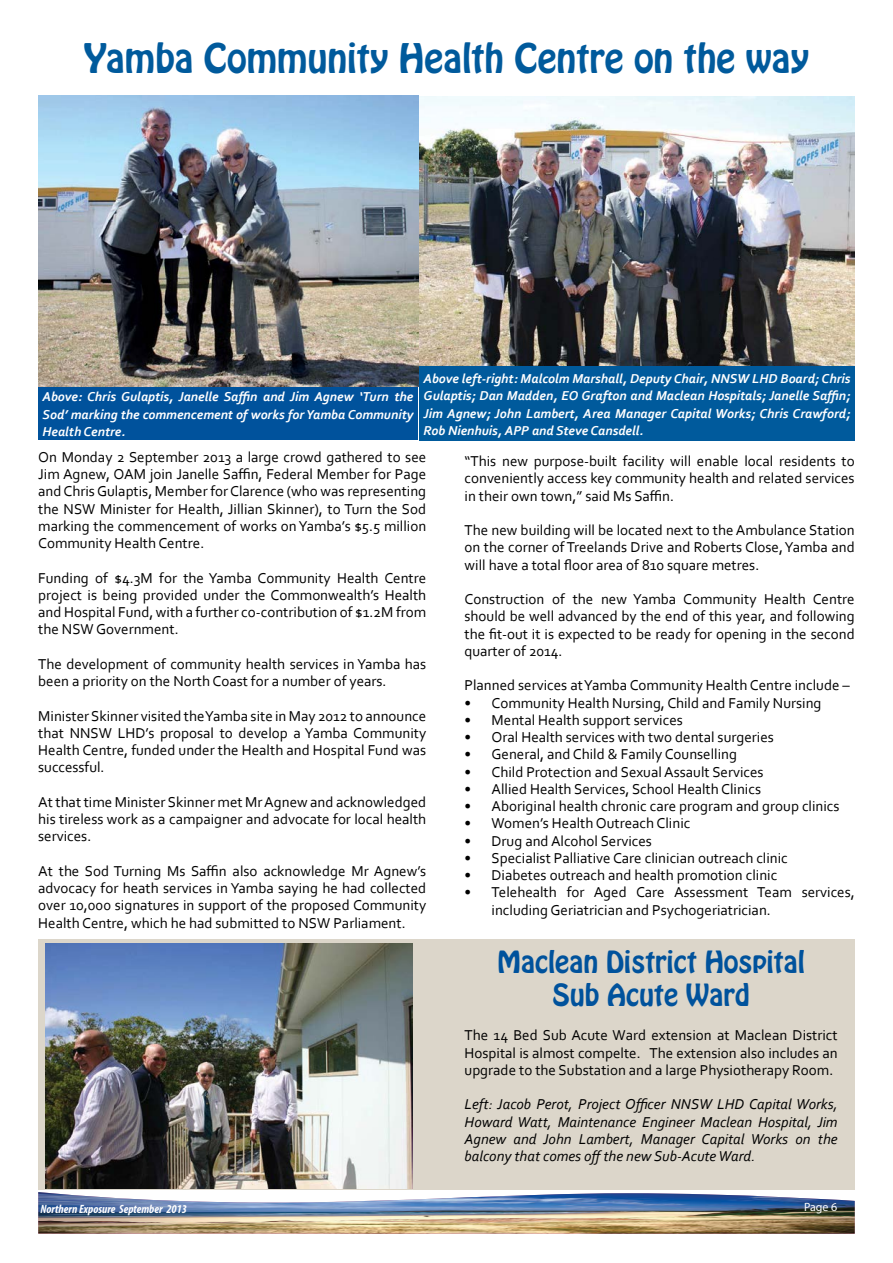
<style>
.page{position:relative;width:893px;height:1263px;background:#fff}
.page>*{position:absolute;margin:0;border:0;box-sizing:border-box;transform-origin:0 0}
.t1{font:36px "Hobo Std";color:#005a9c}
.t2{font:27px/32.4px "Hobo Std";color:#00529c;text-align:center}
.t3{font:15px/17.2px "Corbel";color:#000;text-align:justify}
.t4{font:italic 15px/17.2px "Corbel";color:#000;text-align:justify}
.t5{font:italic 700 13.5px/17.2px "Corbel";color:#fff;text-align:justify}
.t6{font:italic 700 condensed 12px "Myriad Pro";color:#fff}
.t7{font:12px "Myriad Pro";color:#fff}
</style>
<div class="page">
<svg style="left:38px;top:1233px;width:817px;height:1px"></svg>
<img style="left:38px;top:1192px;width:817px;height:41px">
<img style="left:38px;top:96px;width:380px;height:291px">
<img style="left:419px;top:96px;width:436px;height:270px">
<div style="left:38px;top:387px;width:380px;height:53px;background:#00529c"></div>
<div style="left:419px;top:366px;width:436px;height:75px;background:#005a9c"></div>
<div style="left:38px;top:939px;width:817px;height:251px;background:#dcd6ca"></div>
<img style="left:45px;top:943px;width:368px;height:245px">
<h1 class="t1" style="left:84px;top:34px;width:727px">Yamba Community Health Centre on the way</h1>
<p class="t5" style="left:43px;top:388px;width:372px">Above: Chris Gulaptis, Janelle Saffin and Jim Agnew ‘Turn the Sod’ marking the commencement of works for Yamba Community Health Centre.</p>
<p class="t5" style="left:423px;top:370px;width:428px">Above left-right: Malcolm Marshall, Deputy Chair, NNSW LHD Board; Chris Gulaptis; Dan Madden, EO Grafton and Maclean Hospitals; Janelle Saffin; Jim Agnew; John Lambert, Area Manager Capital Works; Chris Crawford; Rob Nienhuis, APP and Steve Cansdell.</p>
<p class="t3" style="left:38px;top:448px;width:390px">On Monday 2 September 2013 a large crowd gathered to see Jim Agnew, OAM join Janelle Saffin, Federal Member for Page and Chris Gulaptis, Member for Clarence (who was representing the NSW Minister for Health, Jillian Skinner), to Turn the Sod marking the commencement of works on Yamba’s $5.5 million Community Health Centre.</p>
<p class="t3" style="left:38px;top:569px;width:389px">Funding of $4.3M for the Yamba Community Health Centre project is being provided under the Commonwealth’s Health and Hospital Fund, with a further co-contribution of $1.2M from the NSW Government.</p>
<p class="t3" style="left:38px;top:655px;width:389px">The development of community health services in Yamba has been a priority on the North Coast for a number of years.</p>
<p class="t3" style="left:38px;top:707px;width:389px">Minister Skinner visited the Yamba site in May 2012 to announce that NNSW LHD’s proposal to develop a Yamba Community Health Centre, funded under the Health and Hospital Fund was successful.</p>
<p class="t3" style="left:38px;top:793px;width:390px">At that time Minister Skinner met Mr Agnew and acknowledged his tireless work as a campaigner and advocate for local health services.</p>
<p class="t3" style="left:38px;top:862px;width:389px">At the Sod Turning Ms Saffin also acknowledge Mr Agnew’s advocacy for heath services in Yamba saying he had collected over 10,000 signatures in support of the proposed Community Health Centre, which he had submitted to NSW Parliament.</p>
<p class="t3" style="left:465px;top:452px;width:392px">“This new purpose-built facility will enable local residents to conveniently access key community health and related services in their own town,” said Ms Saffin.</p>
<p class="t3" style="left:465px;top:521px;width:392px">The new building will be located next to the Ambulance Station on the corner of Treelands Drive and Roberts Close, Yamba and will have a total floor area of 810 square metres.</p>
<p class="t3" style="left:465px;top:590px;width:392px">Construction of the new Yamba Community Health Centre should be well advanced by the end of this year, and following the fit-out it is expected to be ready for opening in the second quarter of 2014.</p>
<p class="t3" style="left:465px;top:676px;width:387px">Planned services at Yamba Community Health Centre include –</p>
<p class="t3" style="left:465px;top:694px;width:359px">• Community Health Nursing, Child and Family Nursing</p>
<p class="t3" style="left:465px;top:711px;width:220px">• Mental Health support services</p>
<p class="t3" style="left:465px;top:728px;width:311px">• Oral Health services with two dental surgeries</p>
<p class="t3" style="left:465px;top:745px;width:274px">• General, and Child &amp; Family Counselling</p>
<p class="t3" style="left:465px;top:763px;width:301px">• Child Protection and Sexual Assault Services</p>
<p class="t3" style="left:465px;top:780px;width:298px">• Allied Health Services, School Health Clinics</p>
<p class="t3" style="left:465px;top:797px;width:376px">• Aboriginal health chronic care program and group clinics</p>
<p class="t3" style="left:465px;top:814px;width:227px">• Women’s Health Outreach Clinic</p>
<p class="t3" style="left:465px;top:832px;width:189px">• Drug and Alcohol Services</p>
<p class="t3" style="left:465px;top:849px;width:325px">• Specialist Palliative Care clinician outreach clinic</p>
<p class="t3" style="left:465px;top:866px;width:314px">• Diabetes outreach and health promotion clinic</p>
<p class="t3" style="left:492px;top:883px;width:365px;text-indent:-27px">• Telehealth for Aged Care Assessment Team services, including Geriatrician and Psychogeriatrician.</p>
<h2 class="t2" style="left:498px;top:947px;width:309px">Maclean District Hospital<br>Sub Acute Ward</h2>
<p class="t3" style="left:465px;top:1026px;width:375px">The 14 Bed Sub Acute Ward extension at Maclean District Hospital is almost compelte. The extension also includes an upgrade to the Substation and a large Physiotherapy Room.</p>
<p class="t4" style="left:465px;top:1095px;width:375px">Left: Jacob Perot, Project Officer NNSW LHD Capital Works, Howard Watt, Maintenance Engineer Maclean Hospital, Jim Agnew and John Lambert, Manager Capital Works on the balcony that comes off the new Sub-Acute Ward.</p>
<p class="t6" style="left:40px;top:1202px;width:148px">Northern Exposure September 2013</p>
<p class="t7" style="left:804px;top:1199px;width:34px">Page 6</p>
</div>
